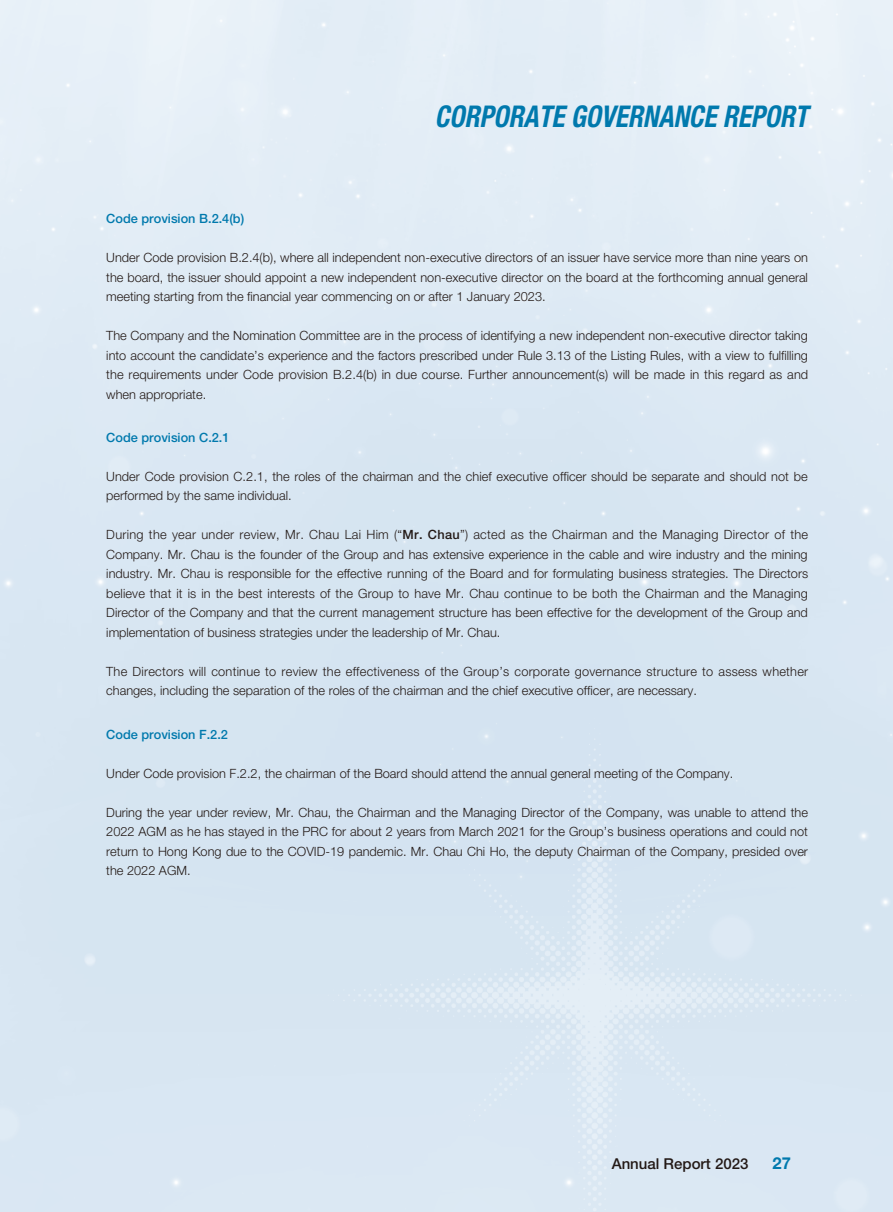
<style>
.page{position:relative;width:893px;height:1212px;background:#fff}
.page>*{position:absolute;margin:0;border:0;box-sizing:border-box;transform-origin:0 0}
.t1{font:italic 700 condensed 30px "Helvetica Neue LT Std";color:#0079ad;scale:.9 1}
.t2{font:700 16.5px "Helvetica Neue LT Std";color:#0079ad}
.t3{font:500 15px "Helvetica Neue LT Std";color:#231916}
.t4{font:300 12.75px/19.5px "Helvetica Neue LT Std";color:#231916;text-align:justify}
.t5{font:300 12.75px/19.5px "Helvetica Neue LT Std";letter-spacing:.02em;color:#231916}
.t6{font:500 12.75px "Helvetica Neue LT Std";color:#0079ad}
.s1{font-weight:500}
</style>
<div class="page">
<h1 class="t1" style="left:435px;top:98px;width:416px">CORPORATE GOVERNANCE REPORT</h1>
<p class="t6" style="left:106px;top:211px;width:139px">Code provision B.2.4(b)</p>
<p class="t4" style="left:106px;top:248px;width:703px">Under Code provision B.2.4(b), where all independent non-executive directors of an issuer have service more than nine years on the board, the issuer should appoint a new independent non-executive director on the board at the forthcoming annual general meeting starting from the financial year commencing on or after 1 January 2023.</p>
<p class="t4" style="left:106px;top:326px;width:703px">The Company and the Nomination Committee are in the process of identifying a new independent non-executive director taking into account the candidate’s experience and the factors prescribed under Rule 3.13 of the Listing Rules, with a view to fulfilling the requirements under Code provision B.2.4(b) in due course. Further announcement(s) will be made in this regard as and when appropriate.</p>
<p class="t6" style="left:106px;top:430px;width:125px">Code provision C.2.1</p>
<p class="t4" style="left:106px;top:466px;width:703px">Under Code provision C.2.1, the roles of the chairman and the chief executive officer should be separate and should not be performed by the same individual.</p>
<p class="t4" style="left:106px;top:525px;width:703px">During the year under review, Mr. Chau Lai Him (“<span class="s1">Mr. Chau</span>”) acted as the Chairman and the Managing Director of the Company. Mr. Chau is the founder of the Group and has extensive experience in the cable and wire industry and the mining industry. Mr. Chau is responsible for the effective running of the Board and for formulating business strategies. The Directors believe that it is in the best interests of the Group to have Mr. Chau continue to be both the Chairman and the Managing Director of the Company and that the current management structure has been effective for the development of the Group and implementation of business strategies under the leadership of Mr. Chau.</p>
<p class="t5" style="left:106px;top:661px;width:703px">The Directors will continue to review the effectiveness of the Group’s corporate governance structure to assess whether changes, including the separation of the roles of the chairman and the chief executive officer, are necessary.</p>
<p class="t6" style="left:106px;top:726px;width:123px">Code provision F.2.2</p>
<p class="t4" style="left:106px;top:763px;width:629px">Under Code provision F.2.2, the chairman of the Board should attend the annual general meeting of the Company.</p>
<p class="t4" style="left:106px;top:802px;width:703px">During the year under review, Mr. Chau, the Chairman and the Managing Director of the Company, was unable to attend the 2022 AGM as he has stayed in the PRC for about 2 years from March 2021 for the Group’s business operations and could not return to Hong Kong due to the COVID-19 pandemic. Mr. Chau Chi Ho, the deputy Chairman of the Company, presided over the 2022 AGM.</p>
<p class="t3" style="left:612px;top:1155px;width:138px">Annual Report 2023</p>
<p class="t2" style="left:773px;top:1153px;width:20px">27</p>
</div>
